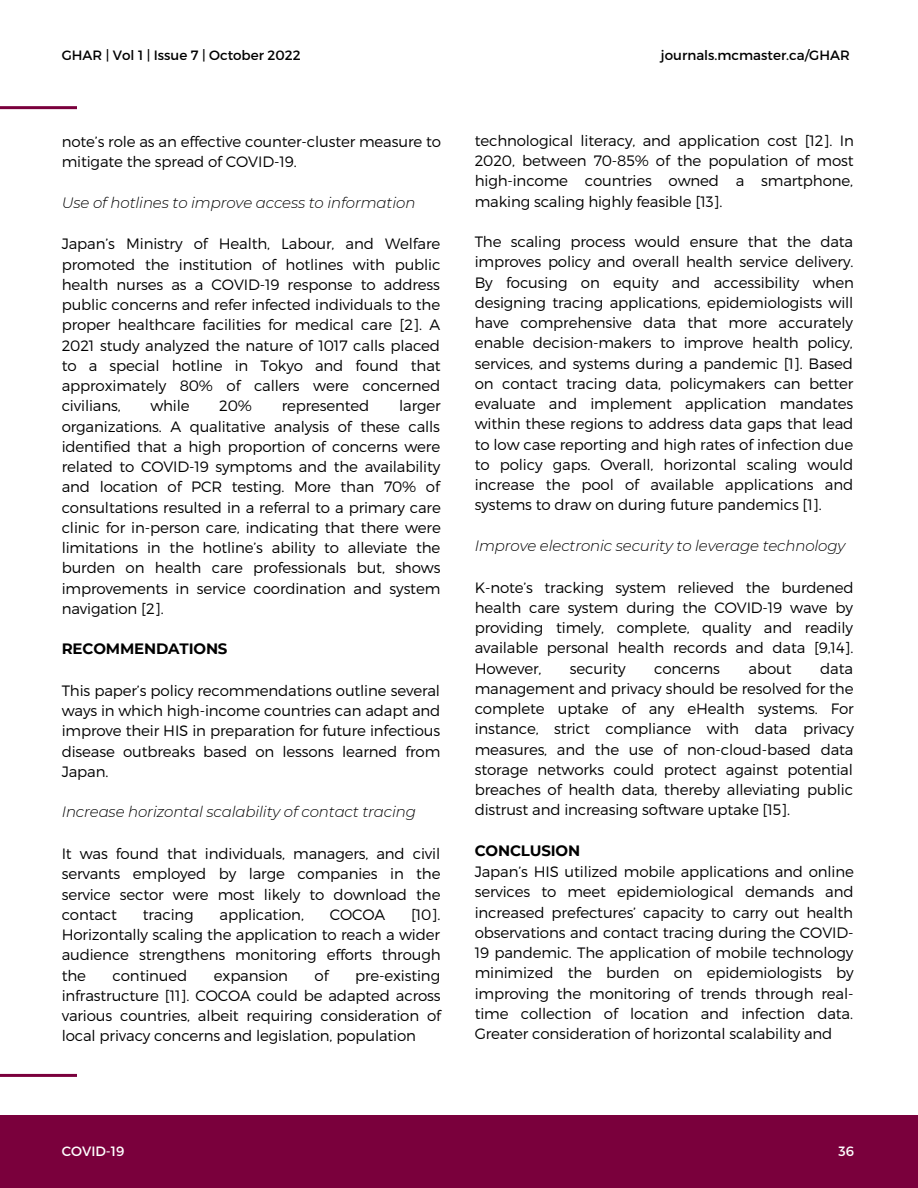
<style>
.page{position:relative;width:918px;height:1188px;background:#fff}
.page>*{position:absolute;margin:0;border:0;box-sizing:border-box;transform-origin:0 0}
.t1{font:300 15px/20.2px "Montserrat";letter-spacing:-.01em;color:#000;text-align:justify}
.t2{font:italic 300 15px "Montserrat";letter-spacing:-.01em;color:#000}
.t3{font:700 15px "Montserrat";letter-spacing:-.01em;color:#000}
.t4{font:13.5px "Montserrat";color:#000}
.t5{font:13.5px "Montserrat";color:#fff}
</style>
<div class="page">
<div style="left:1px;top:1115px;width:917px;height:73px;background:#7a003c"></div>
<hr style="left:0;top:1074px;width:77px;height:3px;background:#7a003c">
<hr style="left:0;top:106px;width:77px;height:3px;background:#7a003c">
<p class="t4" style="left:62px;top:46px;width:240px">GHAR | Vol 1 | Issue 7 | October 2022</p>
<p class="t4" style="left:661px;top:46px;width:190px">journals.mcmaster.ca/GHAR</p>
<p class="t1" style="left:62px;top:131px;width:381px">note’s role as an effective counter-cluster measure to mitigate the spread of COVID-19.</p>
<p class="t2" style="left:62px;top:193px;width:355px">Use of hotlines to improve access to information</p>
<p class="t1" style="left:62px;top:233px;width:381px">Japan’s Ministry of Health, Labour, and Welfare promoted the institution of hotlines with public health nurses as a COVID-19 response to address public concerns and refer infected individuals to the proper healthcare facilities for medical care [2]. A 2021 study analyzed the nature of 1017 calls placed to a special hotline in Tokyo and found that approximately 80% of callers were concerned civilians,</p>
<p class="t1" style="left:62px;top:395px;width:381px;text-indent:337px">larger organizations. A qualitative analysis of these calls identified that a high proportion of concerns were related to COVID-19 symptoms and the availability and location of PCR testing. More than 70% of consultations resulted in a referral to a primary care clinic for in-person care, indicating that there were limitations in the hotline’s ability to alleviate the burden on health care professionals but, shows improvements in service coordination and system navigation [2].</p>
<p class="t3" style="left:62px;top:640px;width:167px">RECOMMENDATIONS</p>
<p class="t1" style="left:62px;top:680px;width:380px">This paper’s policy recommendations outline several ways in which high-income countries can adapt and improve their HIS in preparation for future infectious disease outbreaks based on lessons learned from Japan.</p>
<p class="t2" style="left:62px;top:803px;width:356px">Increase horizontal scalability of contact tracing</p>
<p class="t1" style="left:62px;top:843px;width:380px">It was found that individuals, managers, and civil servants employed by large companies in the service sector were most likely to download the contact</p>
<p class="t1" style="left:150px;top:395px;width:41px">while</p>
<p class="t1" style="left:219px;top:395px;width:34px">20%</p>
<p class="t1" style="left:282px;top:395px;width:89px">represented</p>
<p class="t1" style="left:62px;top:904px;width:380px;text-indent:349px">[10].<br>Horizontally scaling the application to reach a wider audience strengthens monitoring efforts through the</p>
<p class="t1" style="left:143px;top:904px;width:52px">tracing</p>
<p class="t1" style="left:220px;top:904px;width:86px">application,</p>
<p class="t1" style="left:330px;top:904px;width:57px">COCOA</p>
<p class="t1" style="left:113px;top:964px;width:76px">continued</p>
<p class="t1" style="left:214px;top:964px;width:76px">expansion</p>
<p class="t1" style="left:315px;top:964px;width:15px">of</p>
<p class="t1" style="left:62px;top:964px;width:381px;text-indent:293px">pre-existing infrastructure [11]. COCOA could be adapted across various countries, albeit requiring consideration of local privacy concerns and legislation, population</p>
<p class="t1" style="left:475px;top:130px;width:381px">technological literacy, and application cost [12]. In 2020, between 70-85% of the population of most high-income countries owned a smartphone, making scaling highly feasible [13].</p>
<p class="t1" style="left:475px;top:231px;width:381px">The scaling process would ensure that the data improves policy and overall health service delivery.<br>By focusing on equity and accessibility when designing tracing applications, epidemiologists will have comprehensive data that more accurately enable decision-makers to improve health policy, services, and systems during a pandemic [1]. Based on contact tracing data, policymakers can better evaluate and implement application mandates within these regions to address data gaps that lead to low case reporting and high rates of infection due to policy gaps. Overall, horizontal scaling would increase the pool of available applications and systems to draw on during future pandemics [1].</p>
<p class="t2" style="left:475px;top:536px;width:372px">Improve electronic security to leverage technology</p>
<p class="t1" style="left:475px;top:576px;width:381px">K-note’s tracking system relieved the burdened health care system during the COVID-19 wave by providing timely, complete, quality and readily available personal health records and data [9,14].<br>However,</p>
<p class="t1" style="left:475px;top:657px;width:381px;text-indent:345px">data management and privacy should be resolved for the complete uptake of any eHealth systems. For instance, strict compliance with data privacy measures, and the use of non-cloud-based data storage networks could protect against potential breaches of health data, thereby alleviating public distrust and increasing software uptake [15].</p>
<p class="t3" style="left:475px;top:841px;width:107px">CONCLUSION</p>
<p class="t1" style="left:475px;top:861px;width:381px">Japan’s HIS utilized mobile applications and online services to meet epidemiological demands and increased prefectures’ capacity to carry out health observations and contact tracing during the COVID-19 pandemic. The application of mobile technology minimized the burden on epidemiologists by improving the monitoring of trends through real&shy;time collection of location and infection data.<br>Greater consideration of horizontal scalability and</p>
<p class="t1" style="left:570px;top:657px;width:57px">security</p>
<p class="t1" style="left:654px;top:657px;width:67px">concerns</p>
<p class="t1" style="left:749px;top:657px;width:45px">about</p>
<p class="t5" style="left:62px;top:1143px;width:64px">COVID-19</p>
<p class="t5" style="left:839px;top:1143px;width:17px">36</p>
</div>
